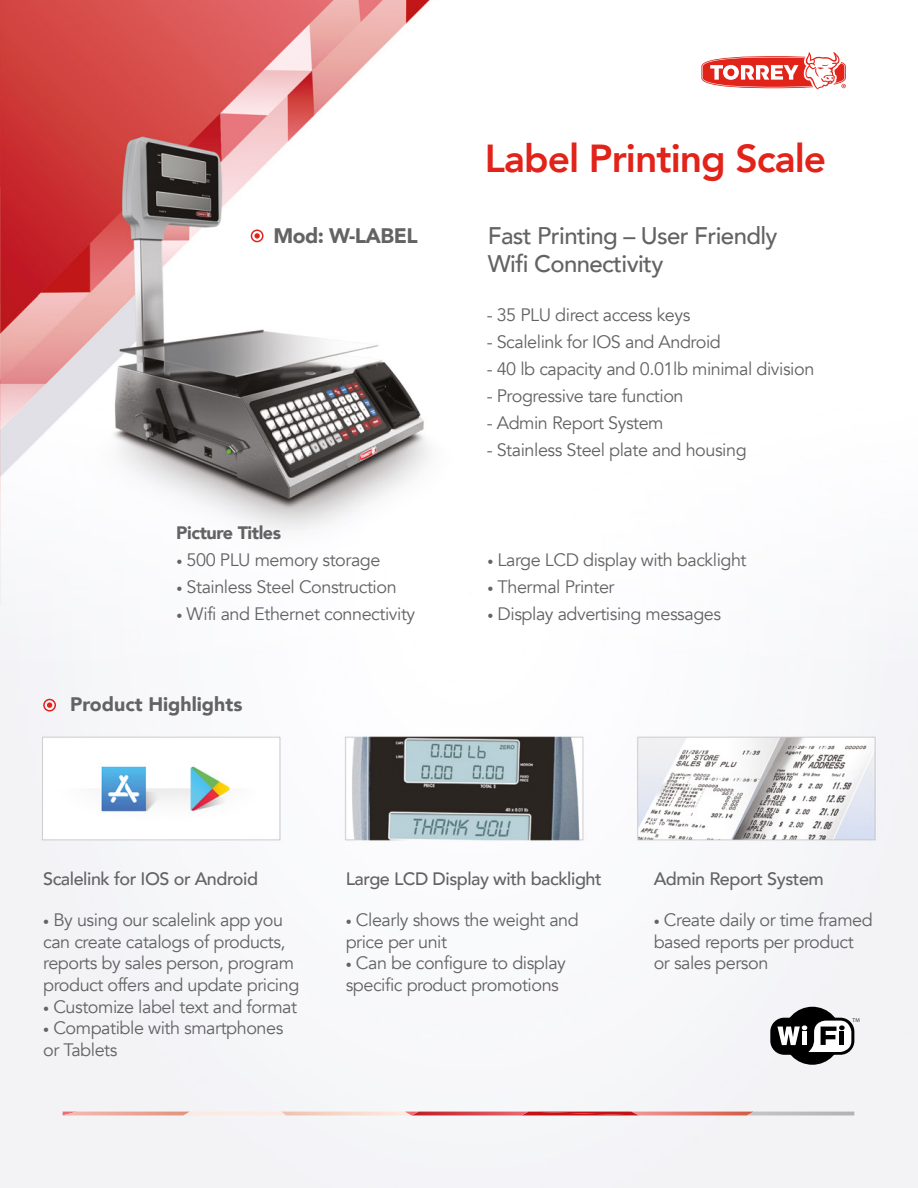
<style>
.page{position:relative;width:918px;height:1188px;background:#fff}
.page>*{position:absolute;margin:0;border:0;box-sizing:border-box;transform-origin:0 0}
.t1{font:800 39px "Avenir";letter-spacing:-.025em;color:#e2231a}
.t2{font:500 24px/28.8px "Avenir";letter-spacing:-.025em;color:#646363}
.t3{font:900 21px "Avenir";letter-spacing:-.025em;color:#646363}
.t4{font:900 19.5px "Avenir";color:#646363}
.t5{font:18px/21.6px "Avenir";letter-spacing:-.025em;color:#646363}
.t6{font:500 18px "Avenir";letter-spacing:-.025em;color:#646363}
.t7{font:900 18px "Avenir";letter-spacing:-.025em;color:#646363}
.t8{font:5.7px "Myriad Pro";color:#3c3a3a}
.s1{font-size:12px}
</style>
<div class="page">
<img style="left:0;top:0;width:918px;height:1188px">
<svg style="left:701px;top:52px;width:145px;height:37px"></svg>
<svg style="left:251px;top:229px;width:13px;height:13px"></svg>
<svg style="left:43px;top:699px;width:13px;height:13px"></svg>
<div style="left:770px;top:1018px;width:84px;height:37px;background:#000;border-radius:14px"></div>
<div style="left:784px;top:1007px;width:57px;height:58px;background:#000;border-radius:50%"></div>
<svg style="left:777px;top:1021px;width:74px;height:31px"></svg>
<img style="left:286px;top:1112px;width:119px;height:3px">
<img style="left:190px;top:1112px;width:96px;height:3px">
<svg style="left:754px;top:1112px;width:100px;height:3px"></svg>
<img style="left:639px;top:1112px;width:115px;height:3px">
<img style="left:63px;top:1112px;width:127px;height:3px">
<svg style="left:405px;top:1112px;width:234px;height:3px"></svg>
<p class="t3" style="left:274px;top:218px;width:146px">Mod: W-LABEL</p>
<p class="t7" style="left:176px;top:518px;width:106px">Picture Titles</p>
<p class="t5" style="left:176px;top:550px;width:206px"><span class="s1">•</span> 500 PLU memory storage</p>
<p class="t5" style="left:176px;top:577px;width:222px"><span class="s1">•</span> Stainless Steel Construction</p>
<p class="t5" style="left:176px;top:604px;width:240px"><span class="s1">•</span> Wifi and Ethernet connectivity</p>
<p class="t4" style="left:70px;top:687px;width:174px">Product Highlights</p>
<h1 class="t1" style="left:485px;top:128px;width:343px">Label Printing Scale</h1>
<h2 class="t2" style="left:488px;top:220px;width:291px">Fast Printing – User Friendly<br>Wifi Connectivity</h2>
<p class="t5" style="left:487px;top:305px;width:205px">- 35 PLU direct access keys</p>
<p class="t5" style="left:487px;top:332px;width:236px">- Scalelink for IOS and Android</p>
<p class="t5" style="left:487px;top:359px;width:329px">- 40 lb capacity and 0.01lb minimal division</p>
<p class="t5" style="left:487px;top:386px;width:198px">- Progressive tare function</p>
<p class="t5" style="left:487px;top:413px;width:178px">- Admin Report System</p>
<p class="t5" style="left:487px;top:440px;width:262px">- Stainless Steel plate and housing</p>
<p class="t5" style="left:487px;top:550px;width:261px"><span class="s1">•</span> Large LCD display with backlight</p>
<p class="t5" style="left:487px;top:577px;width:129px"><span class="s1">•</span> Thermal Printer</p>
<p class="t5" style="left:487px;top:604px;width:235px"><span class="s1">•</span> Display advertising messages</p>
<p class="t6" style="left:43px;top:863px;width:216px">Scalelink for IOS or Android</p>
<p class="t5" style="left:43px;top:909px;width:258px"><span class="s1">•</span> By using our scalelink app you can create catalogs of products, reports by sales person, program product offers and update pricing</p>
<p class="t5" style="left:43px;top:996px;width:256px"><span class="s1">•</span> Customize label text and format</p>
<p class="t5" style="left:43px;top:1017px;width:242px"><span class="s1">•</span> Compatible with smartphones or Tablets</p>
<p class="t6" style="left:346px;top:863px;width:258px">Large LCD Display with backlight</p>
<p class="t5" style="left:346px;top:909px;width:235px"><span class="s1">•</span> Clearly shows the weight and price per unit</p>
<p class="t5" style="left:346px;top:953px;width:222px"><span class="s1">•</span> Can be configure to display specific product promotions</p>
<p class="t6" style="left:654px;top:863px;width:172px">Admin Report System</p>
<p class="t5" style="left:654px;top:909px;width:221px"><span class="s1">•</span> Create daily or time framed based reports per product or sales person</p>
<p class="t8" style="left:853px;top:1017px;width:9px">TM</p>
</div>
